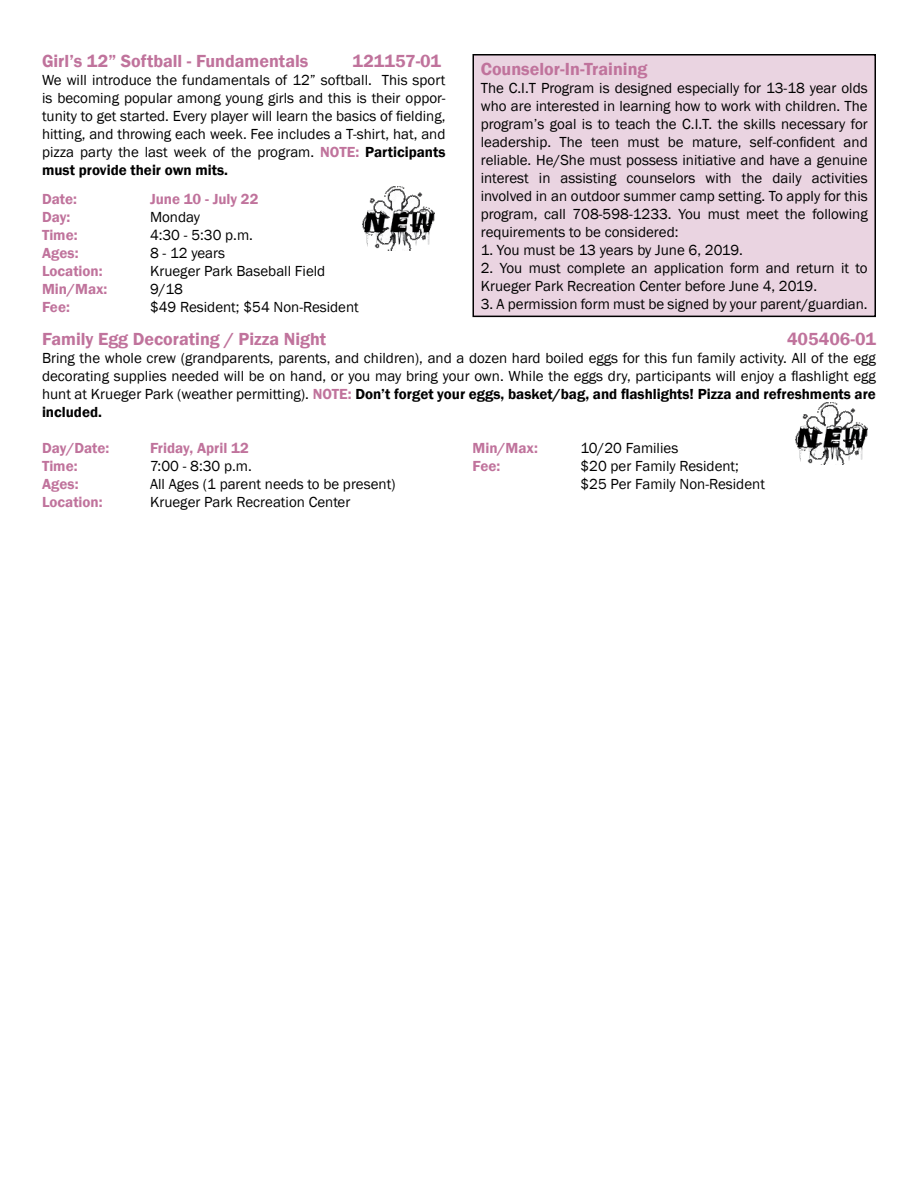
<style>
.page{position:relative;width:918px;height:1188px;background:#fff}
.page>*{position:absolute;margin:0;border:0;box-sizing:border-box;transform-origin:0 0}
.t1{font:600 18px "Franklin Gothic";color:#c0739c}
.t2{font:15px/18px "Franklin Gothic";color:#000;text-align:justify}
.t3{font:600 15px "Franklin Gothic";color:#c0739c}
.s1{font-weight:600;color:#c0739c}
.s2{font-weight:600}
</style>
<div class="page">
<div style="left:473px;top:55px;width:402px;height:261px;background:#ead4e1"></div>
<div style="left:472px;top:54px;width:404px;height:263px;border:2px solid #000"></div>
<img style="left:362px;top:187px;width:72px;height:63px">
<img style="left:796px;top:402px;width:72px;height:63px">
<p class="t1" style="left:42px;top:50px;width:268px">Girl’s 12” Softball - Fundamentals</p>
<p class="t1" style="left:352px;top:50px;width:90px">121157-01</p>
<p class="t2" style="left:42px;top:72px;width:405px">We will introduce the fundamentals of 12” softball. This sport is becoming popular among young girls and this is their oppor&shy;tunity to get started. Every player will learn the basics of fielding, hitting, and throwing each week. Fee includes a T-shirt, hat, and pizza party the last week of the program. <span class="s1">NOTE:</span> <span class="s2">Participants must provide their own mits.</span></p>
<p class="t3" style="left:42px;top:190px;width:36px">Date:</p>
<p class="t3" style="left:150px;top:190px;width:110px">June 10 - July 22</p>
<p class="t3" style="left:42px;top:208px;width:30px">Day:</p>
<p class="t2" style="left:150px;top:208px;width:51px">Monday</p>
<p class="t3" style="left:42px;top:226px;width:37px">Time:</p>
<p class="t2" style="left:150px;top:226px;width:104px">4:30 - 5:30 p.m.</p>
<p class="t3" style="left:42px;top:244px;width:38px">Ages:</p>
<p class="t2" style="left:150px;top:244px;width:77px">8 - 12 years</p>
<p class="t3" style="left:42px;top:262px;width:62px">Location:</p>
<p class="t2" style="left:150px;top:262px;width:177px">Krueger Park Baseball Field</p>
<p class="t3" style="left:42px;top:280px;width:67px">Min/Max:</p>
<p class="t2" style="left:150px;top:280px;width:35px">9/18</p>
<p class="t3" style="left:42px;top:298px;width:29px">Fee:</p>
<p class="t2" style="left:150px;top:298px;width:210px">$49 Resident; $54 Non-Resident</p>
<p class="t1" style="left:481px;top:58px;width:168px">Counselor-In-Training</p>
<p class="t2" style="left:481px;top:79px;width:389px">The C.I.T Program is designed especially for 13-18 year olds who are interested in learning how to work with children. The program’s goal is to teach the C.I.T. the skills necessary for leadership. The teen must be mature, self-confident and reliable. He/She must possess initiative and have a genuine interest in assisting counselors with the daily activities involved in an outdoor summer camp setting. To apply for this program, call 708-598-1233. You must meet the following requirements to be considered:</p>
<p class="t2" style="left:481px;top:241px;width:264px">1. You must be 13 years by June 6, 2019.</p>
<p class="t2" style="left:481px;top:259px;width:388px">2. You must complete an application form and return it to<br>Krueger Park Recreation Center before June 4, 2019.</p>
<p class="t2" style="left:481px;top:295px;width:388px">3. A permission form must be signed by your parent/guardian.</p>
<p class="t1" style="left:42px;top:328px;width:286px">Family Egg Decorating / Pizza Night</p>
<p class="t1" style="left:787px;top:328px;width:90px">405406-01</p>
<p class="t2" style="left:42px;top:349px;width:836px">Bring the whole crew (grandparents, parents, and children), and a dozen hard boiled eggs for this fun family activity. All of the egg decorating supplies needed will be on hand, or you may bring your own. While the eggs dry, participants will enjoy a flashlight egg hunt at Krueger Park (weather permitting). <span class="s1">NOTE:</span> <span class="s2">Don’t forget your eggs, basket/bag, and flashlights! Pizza and refreshments are included.</span></p>
<p class="t3" style="left:42px;top:439px;width:69px">Day/Date:</p>
<p class="t3" style="left:150px;top:439px;width:100px">Friday, April 12</p>
<p class="t3" style="left:42px;top:457px;width:37px">Time:</p>
<p class="t2" style="left:150px;top:457px;width:103px">7:00 - 8:30 p.m.</p>
<p class="t3" style="left:42px;top:475px;width:38px">Ages:</p>
<p class="t2" style="left:150px;top:475px;width:247px">All Ages (1 parent needs to be present)</p>
<p class="t3" style="left:42px;top:493px;width:62px">Location:</p>
<p class="t2" style="left:150px;top:493px;width:202px">Krueger Park Recreation Center</p>
<p class="t3" style="left:472px;top:439px;width:67px">Min/Max:</p>
<p class="t2" style="left:580px;top:439px;width:99px">10/20 Families</p>
<p class="t3" style="left:472px;top:457px;width:29px">Fee:</p>
<p class="t2" style="left:580px;top:457px;width:186px">$20 per Family Resident; $25 Per Family Non-Resident</p>
</div>
